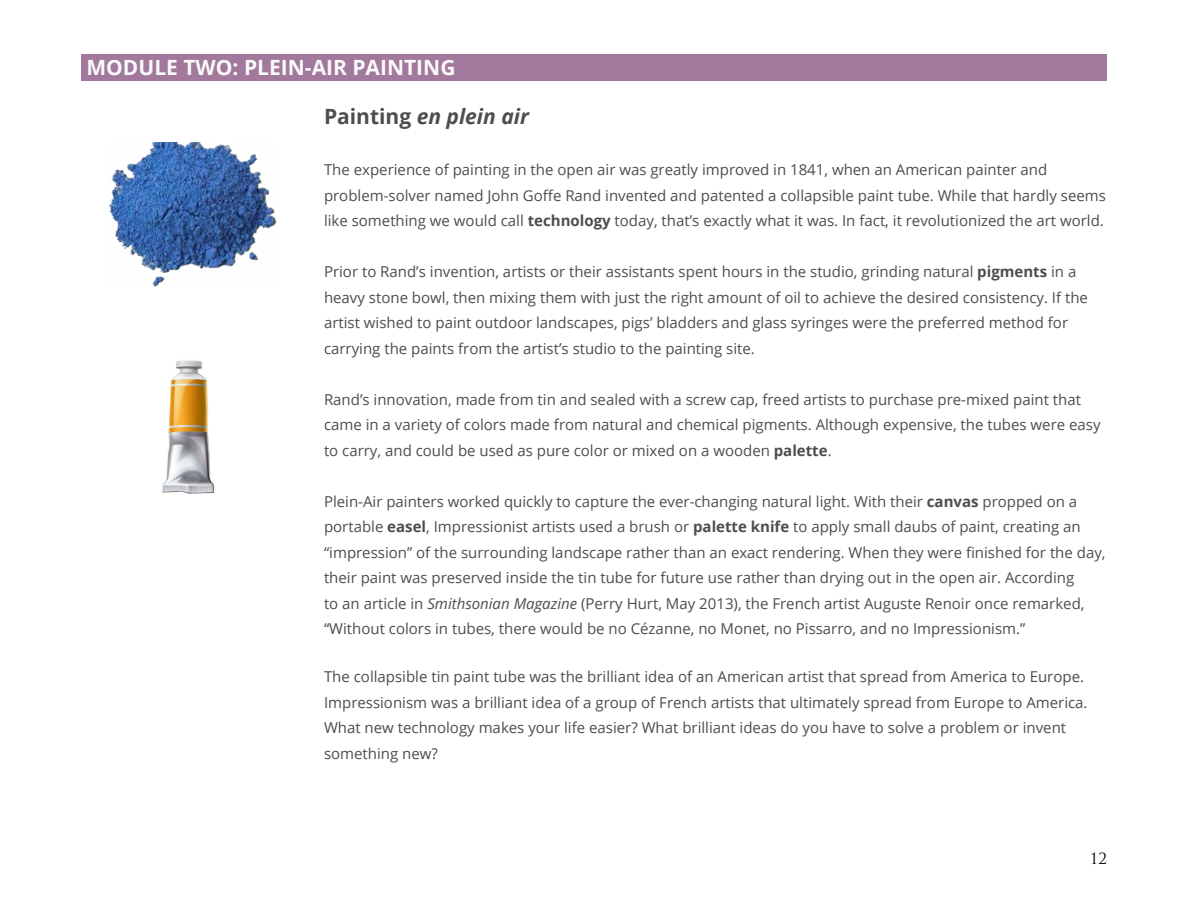
<style>
.page{position:relative;width:1188px;height:918px;background:#fff}
.page>*{position:absolute;margin:0;border:0;box-sizing:border-box;transform-origin:0 0}
.t1{font:700 21px "Open Sans";color:#fafafa}
.t2{font:italic 700 21px "Open Sans";color:#4d4d4e}
.t3{font:15px/25.5px "Open Sans";color:#4d4d4e}
.t4{font:15px "Trajan Pro";color:#000}
.s1{font-style:normal}
.s2{font-weight:700}
.s3{font-style:italic}
</style>
<div class="page">
<div style="left:81px;top:54px;width:1026px;height:27px;background:#a2789c"></div>
<img style="left:162px;top:360px;width:53px;height:134px">
<img style="left:108px;top:142px;width:169px;height:144px">
<h1 class="t1" style="left:86px;top:52px;width:371px">MODULE TWO: PLEIN-AIR PAINTING</h1>
<h1 class="t2" style="left:324px;top:102px;width:206px"><span class="s1">Painting</span> en plein air</h1>
<p class="t3" style="left:324px;top:156px;width:783px">The experience of painting in the open air was greatly improved in 1841, when an American painter and problem-solver named John Goffe Rand invented and patented a collapsible paint tube. While that hardly seems like something we would call <span class="s2">technology</span> today, that’s exactly what it was. In fact, it revolutionized the art world.</p>
<p class="t3" style="left:324px;top:258px;width:766px">Prior to Rand’s invention, artists or their assistants spent hours in the studio, grinding natural <span class="s2">pigments</span> in a heavy stone bowl, then mixing them with just the right amount of oil to achieve the desired consistency. If the artist wished to paint outdoor landscapes, pigs’ bladders and glass syringes were the preferred method for carrying the paints from the artist’s studio to the painting site.</p>
<p class="t3" style="left:324px;top:386px;width:778px">Rand’s innovation, made from tin and sealed with a screw cap, freed artists to purchase pre-mixed paint that came in a variety of colors made from natural and chemical pigments. Although expensive, the tubes were easy to carry, and could be used as pure color or mixed on a wooden <span class="s2">palette</span>.</p>
<p class="t3" style="left:324px;top:488px;width:783px">Plein-Air painters worked quickly to capture the ever-changing natural light. With their <span class="s2">canvas</span> propped on a portable <span class="s2">easel</span>, Impressionist artists used a brush or <span class="s2">palette knife</span> to apply small daubs of paint, creating an “impression” of the surrounding landscape rather than an exact rendering. When they were finished for the day, their paint was preserved inside the tin tube for future use rather than drying out in the open air. According<br>to an article in <span class="s3">Smithsonian Magazine</span> (Perry Hurt, May 2013), the French artist Auguste Renoir once remarked, “Without colors in tubes, there would be no Cézanne, no Monet, no Pissarro, and no Impressionism.”</p>
<p class="t3" style="left:324px;top:663px;width:765px">The collapsible tin paint tube was the brilliant idea of an American artist that spread from America to Europe.<br>Impressionism was a brilliant idea of a group of French artists that ultimately spread from Europe to America.<br>What new technology makes your life easier? What brilliant ideas do you have to solve a problem or invent something new?</p>
<p class="t4" style="left:1090px;top:849px;width:19px">12</p>
</div>
